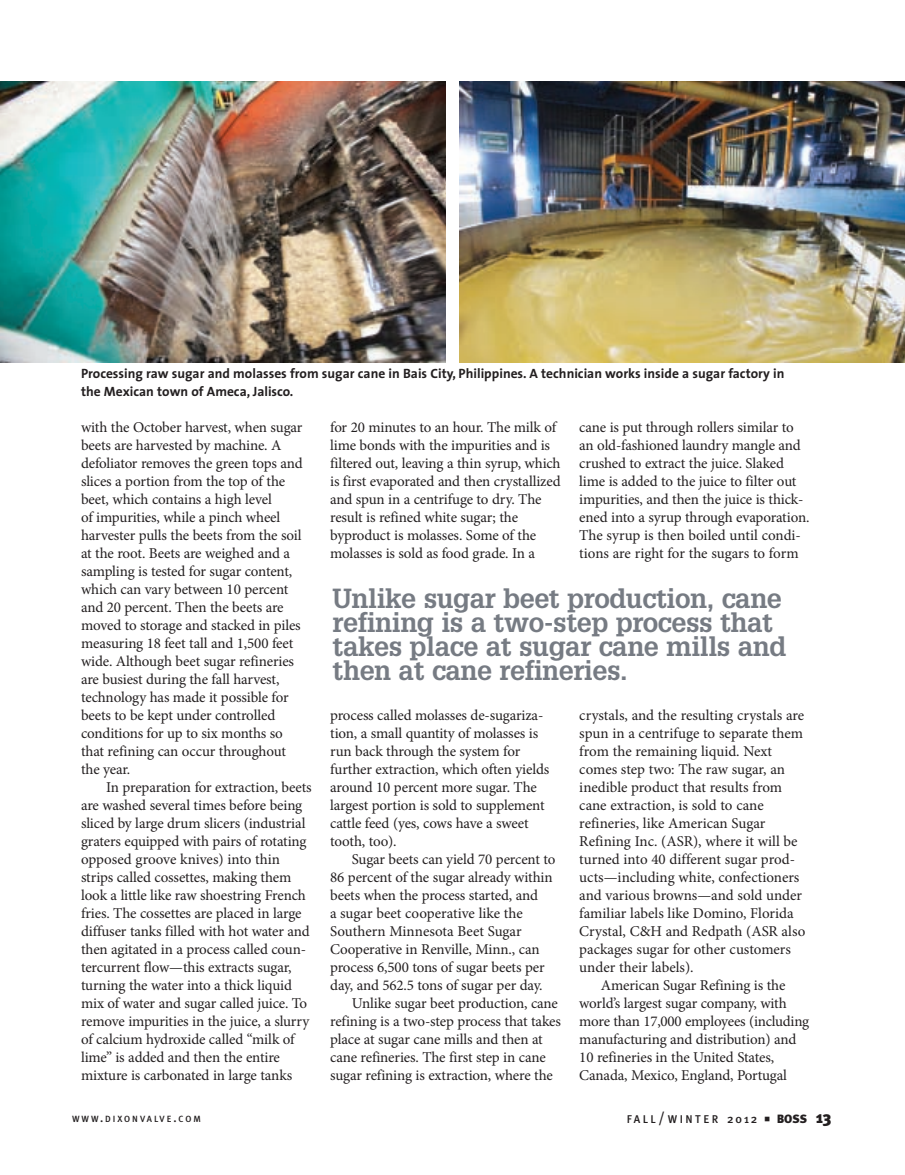
<style>
.page{position:relative;width:905px;height:1175px;background:#fff}
.page>*{position:absolute;margin:0;border:0;box-sizing:border-box;transform-origin:0 0}
.t1{font:700 27px/24px "Glypha";letter-spacing:-.015em;color:#767b83}
.t2{font:15px/18px "Minion Pro";letter-spacing:-.01em;color:#231f20}
.t3{font:700 13.5px/18px "The Sans";color:#231f20}
.t4{font:900 12px "Meta Plus";color:#231f20}
.t5{font:500 11.25px "Meta Plus";letter-spacing:.215em;color:#231f20}
.t6{font:500 9px "Meta Plus";letter-spacing:.215em;color:#231f20}
.s1{font-size:12px}
.s2{font-size:15px}
.s3{font-size:16.5px}
</style>
<div class="page">
<img style="left:0;top:81px;width:446px;height:281px">
<img style="left:459px;top:81px;width:445px;height:281px">
<p class="t3" style="left:81px;top:366px;width:705px">Processing raw sugar and molasses from sugar cane in Bais City, Philippines. A technician works inside a sugar factory in the Mexican town of Ameca, Jalisco.</p>
<p class="t2" style="left:81px;top:420px;width:223px">with the October harvest, when sugar beets are harvested by machine. A defoliator removes the green tops and slices a portion from the top of the beet, which contains a high level<br>of impurities, while a pinch wheel harvester pulls the beets from the soil at the root. Beets are weighed and a sampling is tested for sugar content, which can vary between 10 percent and 20 percent. Then the beets are moved to storage and stacked in piles measuring 18 feet tall and 1,500 feet wide. Although beet sugar refineries are busiest during the fall harvest, technology has made it possible for beets to be kept under controlled conditions for up to six months so that refining can occur throughout the year.</p>
<p class="t2" style="left:81px;top:780px;width:232px;text-indent:25px">In preparation for extraction, beets are washed several times before being sliced by large drum slicers (industrial graters equipped with pairs of rotating opposed groove knives) into thin strips called cossettes, making them look a little like raw shoestring French fries. The cossettes are placed in large diffuser tanks filled with hot water and then agitated in a process called coun&shy;tercurrent flow—this extracts sugar, turning the water into a thick liquid mix of water and sugar called juice. To remove impurities in the juice, a slurry of calcium hydroxide called “milk of lime” is added and then the entire mixture is carbonated in large tanks</p>
<p class="t2" style="left:330px;top:420px;width:232px">for 20 minutes to an hour. The milk of lime bonds with the impurities and is filtered out, leaving a thin syrup, which is first evaporated and then crystallized and spun in a centrifuge to dry. The result is refined white sugar; the byproduct is molasses. Some of the molasses is sold as food grade. In a</p>
<p class="t2" style="left:579px;top:420px;width:232px">cane is put through rollers similar to an old-fashioned laundry mangle and crushed to extract the juice. Slaked lime is added to the juice to filter out impurities, and then the juice is thick&shy;ened into a syrup through evaporation.<br>The syrup is then boiled until condi&shy;tions are right for the sugars to form</p>
<h1 class="t1" style="left:332px;top:586px;width:455px">Unlike sugar beet production, cane refining is a two-step process that takes place at sugar cane mills and then at cane refineries.</h1>
<p class="t2" style="left:330px;top:708px;width:220px">process called molasses de-sugariza&shy;tion, a small quantity of molasses is run back through the system for further extraction, which often yields around 10 percent more sugar. The largest portion is sold to supplement cattle feed (yes, cows have a sweet tooth, too).</p>
<p class="t2" style="left:352px;top:852px;width:205px">Sugar beets can yield 70 percent to</p>
<p class="t2" style="left:330px;top:870px;width:224px">86 percent of the sugar already within</p>
<p class="t2" style="left:330px;top:888px;width:209px">beets when the process started, and</p>
<p class="t2" style="left:330px;top:906px;width:194px">a sugar beet cooperative like the</p>
<p class="t2" style="left:330px;top:924px;width:193px">Southern Minnesota Beet Sugar</p>
<p class="t2" style="left:330px;top:942px;width:211px">Cooperative in Renville, Minn., can</p>
<p class="t2" style="left:330px;top:960px;width:216px">process 6,500 tons of sugar beets per</p>
<p class="t2" style="left:330px;top:978px;width:214px">day, and 562.5 tons of sugar per day.</p>
<p class="t2" style="left:352px;top:996px;width:208px">Unlike sugar beet production, cane</p>
<p class="t2" style="left:330px;top:1014px;width:232px">refining is a two-step process that takes</p>
<p class="t2" style="left:330px;top:1032px;width:214px">place at sugar cane mills and then at</p>
<p class="t2" style="left:330px;top:1050px;width:217px">cane refineries. The first step in cane</p>
<p class="t2" style="left:330px;top:1068px;width:224px">sugar refining is extraction, where the</p>
<p class="t2" style="left:579px;top:708px;width:227px">crystals, and the resulting crystals are spun in a centrifuge to separate them from the remaining liquid. Next comes step two: The raw sugar, an inedible product that results from cane extraction, is sold to cane refineries, like American Sugar Refining Inc. (ASR), where it will be turned into 40 different sugar prod&shy;ucts—including white, confectioners and various browns—and sold under familiar labels like Domino, Florida Crystal, C&amp;H and Redpath (ASR also packages sugar for other customers under their labels).</p>
<p class="t2" style="left:579px;top:978px;width:231px;text-indent:22px">American Sugar Refining is the world’s largest sugar company, with more than 17,000 employees (including manufacturing and distribution) and 10 refineries in the United States, Canada, Mexico, England, Portugal</p>
<p class="t6" style="left:72px;top:1113px;width:130px">WWW<span class="s1">.</span>DIXONVALVE<span class="s1">.</span>COM</p>
<p class="t5" style="left:626px;top:1112px;width:132px">FALL<span class="s2">/</span>WINTER <span class="s1">2012</span></p>
<p class="t4" style="left:776px;top:1111px;width:56px">BOSS <span class="s3">13</span></p>
</div>
